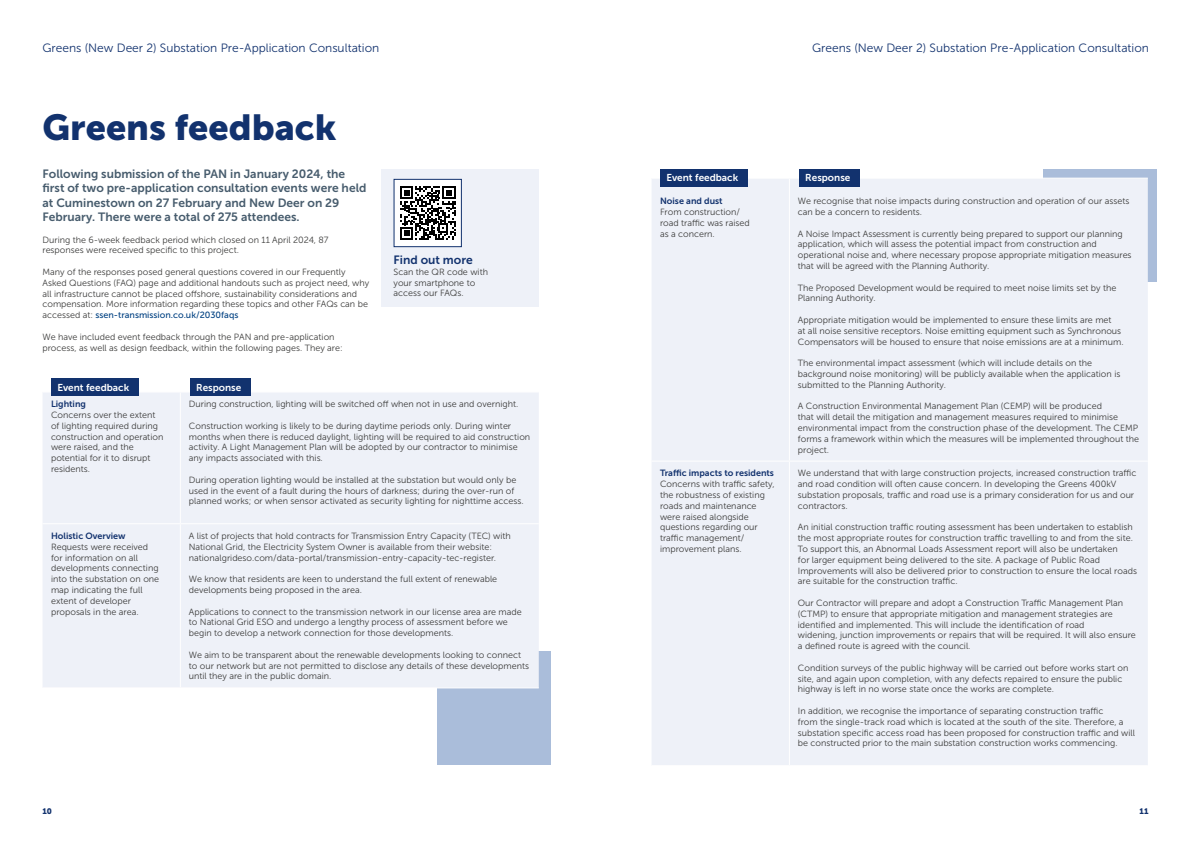
<style>
.page{position:relative;width:1191px;height:842px;background:#fff}
.page>*{position:absolute;margin:0;border:0;box-sizing:border-box;transform-origin:0 0}
.t1{font:36px "Museo Sans 900";color:#12326e}
.t2{font:12px/14.4px "Museo Sans 700";color:#475c6d}
.t3{font:12px "Museo Sans 300";color:#12326e}
.t4{font:12px "Museo Sans 700";color:#12326e}
.t5{font:10px "Museo Sans 700";color:#fff}
.t6{font:9px/10.8px "Museo Sans 300";color:#3c3c3b}
.t7{font:9px "Museo Sans 700";color:#12326e}
.t8{font:9px "Museo Sans 500";color:#004182}
.t9{font:8px "Museo Sans 900";color:#12326e}
.s1{font-family:"Museo Sans 300";color:#3c3c3b}
</style>
<div class="page">
<div style="left:1043px;top:169px;width:113px;height:112px;background:#aabdda"></div>
<div style="left:652px;top:179px;width:495px;height:586px;background:#eef1f8"></div>
<hr style="left:789px;top:178px;width:358px;height:1px;background:#fff">
<hr style="left:789px;top:179px;width:1px;height:282px;background:#fff">
<hr style="left:651px;top:461px;width:138px;height:1px;background:#fff">
<hr style="left:789px;top:461px;width:358px;height:1px;background:#fff">
<hr style="left:789px;top:462px;width:1px;height:303px;background:#fff">
<div style="left:661px;top:169px;width:87px;height:17px;background:#12326e"></div>
<div style="left:799px;top:169px;width:60px;height:17px;background:#12326e"></div>
<div style="left:437px;top:651px;width:113px;height:114px;background:#aabdda"></div>
<div style="left:43px;top:392px;width:496px;height:295px;background:#eef1f8"></div>
<hr style="left:180px;top:392px;width:1px;height:131px;background:#fff">
<hr style="left:43px;top:523px;width:137px;height:1px;background:#fff">
<hr style="left:180px;top:523px;width:359px;height:1px;background:#fff">
<hr style="left:180px;top:524px;width:1px;height:163px;background:#fff">
<hr style="left:180px;top:687px;width:359px;height:1px;background:#fff">
<div style="left:52px;top:378px;width:87px;height:18px;background:#12326e"></div>
<div style="left:190px;top:378px;width:61px;height:18px;background:#12326e"></div>
<div style="left:381px;top:169px;width:158px;height:138px;background:#eef1f8"></div>
<div style="left:393px;top:179px;width:69px;height:68px;background:#fff;border:1px solid #12326e"></div>
<svg style="left:400px;top:186px;width:56px;height:54px"></svg>
<h2 class="t3" style="left:43px;top:41px;width:338px">Greens (New Deer 2) Substation Pre-Application Consultation</h2>
<h2 class="t3" style="left:812px;top:41px;width:338px">Greens (New Deer 2) Substation Pre-Application Consultation</h2>
<h1 class="t1" style="left:43px;top:107px;width:295px">Greens feedback</h1>
<h2 class="t2" style="left:43px;top:166px;width:325px">Following submission of the PAN in January 2024, the first of two pre-application consultation events were held at Cuminestown on 27 February and New Deer on 29<br>February. There were a total of 275 attendees.</h2>
<p class="t6" style="left:43px;top:234px;width:287px">During the 6-week feedback period which closed on 11 April 2024, 87 responses were received specific to this project.</p>
<p class="t6" style="left:43px;top:267px;width:328px">Many of the responses posed general questions covered in our Frequently Asked Questions (FAQ) page and additional handouts such as project need, why all infrastructure cannot be placed offshore, sustainability considerations and compensation. More information regarding these topics and other FAQs can be</p>
<p class="t8" style="left:43px;top:310px;width:197px"><span class="s1">accessed at:</span> ssen-transmission.co.uk/2030faqs</p>
<p class="t6" style="left:43px;top:331px;width:302px">We have included event feedback through the PAN and pre-application process, as well as design feedback, within the following pages. They are:</p>
<p class="t5" style="left:57px;top:382px;width:73px">Event feedback</p>
<p class="t5" style="left:196px;top:382px;width:47px">Response</p>
<h2 class="t4" style="left:393px;top:253px;width:81px">Find out more</h2>
<p class="t6" style="left:393px;top:266px;width:96px">Scan the QR code with your smartphone to access our FAQs.</p>
<p class="t7" style="left:51px;top:399px;width:36px">Lighting</p>
<p class="t6" style="left:51px;top:410px;width:114px">Concerns over the extent of lighting required during construction and operation were raised, and the potential for it to disrupt residents.</p>
<p class="t6" style="left:189px;top:399px;width:331px">During construction, lighting will be switched off when not in use and overnight.</p>
<p class="t6" style="left:189px;top:420px;width:343px">Construction working is likely to be during daytime periods only. During winter months when there is reduced daylight, lighting will be required to aid construction activity. A Light Management Plan will be adopted by our contractor to minimise any impacts associated with this.</p>
<p class="t6" style="left:189px;top:474px;width:336px">During operation lighting would be installed at the substation but would only be used in the event of a fault during the hours of darkness; during the over-run of planned works; or when sensor activated as security lighting for nighttime access.</p>
<p class="t7" style="left:51px;top:531px;width:76px">Holistic Overview</p>
<p class="t6" style="left:51px;top:541px;width:110px">Requests were received for information on all developments connecting into the substation on one map indicating the full extent of developer proposals in the area.</p>
<p class="t6" style="left:189px;top:531px;width:324px">A list of projects that hold contracts for Transmission Entry Capacity (TEC) with<br>National Grid, the Electricity System Owner is available from their website: nationalgrideso.com/data-portal/transmission-entry-capacity-tec-register.</p>
<p class="t6" style="left:189px;top:574px;width:310px">We know that residents are keen to understand the full extent of renewable developments being proposed in the area.</p>
<p class="t6" style="left:189px;top:606px;width:334px">Applications to connect to the transmission network in our license area are made to National Grid ESO and undergo a lengthy process of assessment before we begin to develop a network connection for those developments.</p>
<p class="t6" style="left:189px;top:649px;width:342px">We aim to be transparent about the renewable developments looking to connect to our network but are not permitted to disclose any details of these developments until they are in the public domain.</p>
<p class="t5" style="left:666px;top:172px;width:73px">Event feedback</p>
<p class="t5" style="left:805px;top:172px;width:47px">Response</p>
<p class="t7" style="left:660px;top:196px;width:64px">Noise and dust</p>
<p class="t6" style="left:660px;top:207px;width:91px">From construction/ road traffic was raised as a concern.</p>
<p class="t6" style="left:798px;top:196px;width:333px">We recognise that noise impacts during construction and operation of our assets can be a concern to residents.</p>
<p class="t6" style="left:798px;top:228px;width:335px">A Noise Impact Assessment is currently being prepared to support our planning application, which will assess the potential impact from construction and operational noise and, where necessary propose appropriate mitigation measures that will be agreed with the Planning Authority.</p>
<p class="t6" style="left:798px;top:282px;width:320px">The Proposed Development would be required to meet noise limits set by the<br>Planning Authority.</p>
<p class="t6" style="left:798px;top:315px;width:327px">Appropriate mitigation would be implemented to ensure these limits are met<br>at all noise sensitive receptors. Noise emitting equipment such as Synchronous<br>Compensators will be housed to ensure that noise emissions are at a minimum.</p>
<p class="t6" style="left:798px;top:358px;width:324px">The environmental impact assessment (which will include details on the background noise monitoring) will be publicly available when the application is submitted to the Planning Authority.</p>
<p class="t6" style="left:798px;top:401px;width:343px">A Construction Environmental Management Plan (CEMP) will be produced<br>that will detail the mitigation and management measures required to minimise environmental impact from the construction phase of the development. The CEMP forms a framework within which the measures will be implemented throughout the project.</p>
<p class="t7" style="left:660px;top:468px;width:115px">Traffic impacts to residents</p>
<p class="t6" style="left:660px;top:479px;width:116px">Concerns with traffic safety, the robustness of existing roads and maintenance were raised alongside questions regarding our traffic management/ improvement plans.</p>
<p class="t6" style="left:798px;top:468px;width:340px">We understand that with large construction projects, increased construction traffic and road condition will often cause concern. In developing the Greens 400kV substation proposals, traffic and road use is a primary consideration for us and our contractors.</p>
<p class="t6" style="left:798px;top:522px;width:340px">An initial construction traffic routing assessment has been undertaken to establish the most appropriate routes for construction traffic travelling to and from the site.<br>To support this, an Abnormal Loads Assessment report will also be undertaken<br>for larger equipment being delivered to the site. A package of Public Road Improvements will also be delivered prior to construction to ensure the local roads are suitable for the construction traffic.</p>
<p class="t6" style="left:798px;top:598px;width:339px">Our Contractor will prepare and adopt a Construction Traffic Management Plan (CTMP) to ensure that appropriate mitigation and management strategies are identified and implemented. This will include the identification of road<br>widening, junction improvements or repairs that will be required. It will also ensure a defined route is agreed with the council.</p>
<p class="t6" style="left:798px;top:662px;width:332px">Condition surveys of the public highway will be carried out before works start on site, and again upon completion, with any defects repaired to ensure the public highway is left in no worse state once the works are complete.</p>
<p class="t6" style="left:798px;top:706px;width:338px">In addition, we recognise the importance of separating construction traffic<br>from the single-track road which is located at the south of the site. Therefore, a substation specific access road has been proposed for construction traffic and will be constructed prior to the main substation construction works commencing.</p>
<p class="t9" style="left:43px;top:806px;width:11px">10</p>
<p class="t9" style="left:1139px;top:806px;width:10px">11</p>
</div>
